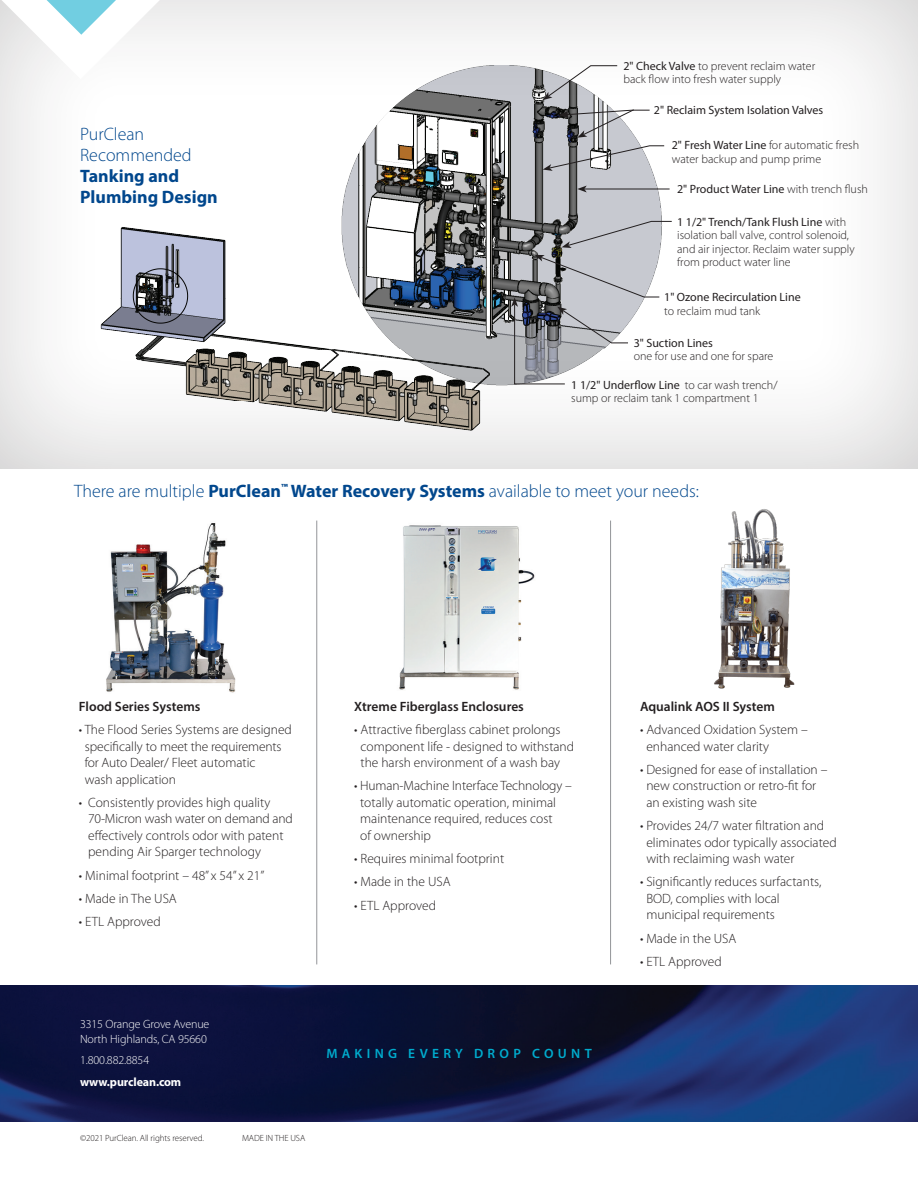
<style>
.page{position:relative;width:918px;height:1188px;background:#fff}
.page>*{position:absolute;margin:0;border:0;box-sizing:border-box;transform-origin:0 0}
.t1{font:300 18px "Myriad Pro";color:#01478d}
.t2{font:700 18px/21px "Myriad Pro";color:#01478d}
.t3{font:300 13.5px/16.5px "Myriad Pro";color:#231f20}
.t4{font:600 13.5px "Myriad Pro";color:#231f20}
.t5{font:600 13.5px "Myriad Pro";letter-spacing:.32em;color:#00abcd}
.t6{font:300 12px/13.5px "Myriad Pro";color:#231f20}
.t7{font:12px/13.5px "Myriad Pro";color:#231f20}
.t8{font:300 12px "Myriad Pro";letter-spacing:-.01em;color:#fff}
.t9{font:700 12px "Myriad Pro";letter-spacing:-.01em;color:#fff}
.t10{font:300 9px "Myriad Pro";letter-spacing:-.01em;color:#231f20}
.s1{font-weight:300}
.s2{font-weight:400}
.s3{font-weight:700}
</style>
<div class="page">
<img style="left:399px;top:525px;width:136px;height:165px">
<img style="left:0;top:986px;width:918px;height:135px">
<div style="left:0;top:0;width:918px;height:471px;background:#231f20;opacity:.25"></div>
<img style="left:94px;top:220px;width:396px;height:214px">
<svg style="left:133px;top:269px;width:55px;height:54px;background:#6a6d79"></svg>
<img style="left:322px;top:66px;width:386px;height:364px">
<img style="left:106px;top:523px;width:130px;height:170px">
<img style="left:714px;top:509px;width:81px;height:180px">
<hr style="left:316px;top:521px;width:1px;height:443px;background:#939598">
<hr style="left:610px;top:521px;width:1px;height:443px;background:#939598">
<svg style="left:1px;top:0;width:159px;height:79px"></svg>
<svg style="left:543px;top:65px;width:75px;height:35px"></svg>
<svg style="left:558px;top:109px;width:92px;height:29px"></svg>
<svg style="left:543px;top:145px;width:122px;height:26px"></svg>
<hr style="left:584px;top:189px;width:86px;height:1px;background:#231f20">
<svg style="left:577px;top:186px;width:10px;height:6px"></svg>
<svg style="left:562px;top:221px;width:111px;height:27px;background:#bec0c5"></svg>
<svg style="left:511px;top:255px;width:149px;height:130px"></svg>
<p class="t2" style="left:80px;top:123px;width:139px"><span class="s1">PurClean<br>Recommended<br></span>Tanking and<br>Plumbing Design</p>
<p class="t6" style="left:623px;top:59px;width:193px"><span class="s2">2" Check Valve</span> to prevent reclaim water back flow into fresh water supply</p>
<p class="t7" style="left:654px;top:103px;width:171px">2" Reclaim System Isolation Valves</p>
<p class="t6" style="left:672px;top:138px;width:189px"><span class="s2">2" Fresh Water Line</span> for automatic fresh water backup and pump prime</p>
<p class="t7" style="left:677px;top:182px;width:192px">2" Product Water Line <span class="s1">with trench flush</span></p>
<p class="t6" style="left:677px;top:215px;width:179px"><span class="s2">1 1/2" Trench/Tank Flush Line</span> with isolation ball valve, control solenoid, and air injector. Reclaim water supply from product water line</p>
<p class="t7" style="left:664px;top:290px;width:138px">1" Ozone Recirculation Line <span class="s1">to reclaim mud tank</span></p>
<p class="t6" style="left:634px;top:336px;width:141px"><span class="s2">3" Suction Lines<br></span>one for use and one for spare</p>
<p class="t6" style="left:571px;top:378px;width:208px"><span class="s2">1 1/2" Underflow Line</span> to car wash trench/ sump or reclaim tank 1 compartment 1</p>
<p class="t1" style="left:74px;top:481px;width:626px">There are multiple <span class="s3">PurClean</span><sup>™</sup> <span class="s3">Water Recovery Systems</span> available to meet your needs:</p>
<p class="t4" style="left:79px;top:698px;width:123px">Flood Series Systems</p>
<p class="t3" style="left:85px;top:721px;width:209px;text-indent:-6px">• The Flood Series Systems are designed specifically to meet the requirements for Auto Dealer/ Fleet automatic<br>wash application</p>
<p class="t3" style="left:88px;top:794px;width:206px;text-indent:-9px">• Consistently provides high quality 70-Micron wash water on demand and effectively controls odor with patent pending Air Sparger technology</p>
<p class="t3" style="left:79px;top:867px;width:187px">• Minimal footprint – 48” x 54” x 21”</p>
<p class="t3" style="left:79px;top:890px;width:99px">• Made in The USA</p>
<p class="t3" style="left:79px;top:913px;width:83px">• ETL Approved</p>
<p class="t4" style="left:354px;top:698px;width:171px">Xtreme Fiberglass Enclosures</p>
<p class="t3" style="left:361px;top:721px;width:215px;text-indent:-6px">• Attractive fiberglass cabinet prolongs component life - designed to withstand the harsh environment of a wash bay</p>
<p class="t3" style="left:360px;top:778px;width:213px;text-indent:-6px">• Human-Machine Interface Technology – totally automatic operation, minimal maintenance required, reduces cost<br>of ownership</p>
<p class="t3" style="left:354px;top:850px;width:151px">• Requires minimal footprint</p>
<p class="t3" style="left:354px;top:874px;width:98px">• Made in the USA</p>
<p class="t3" style="left:354px;top:897px;width:83px">• ETL Approved</p>
<p class="t8" style="left:80px;top:1016px;width:131px">3315 Orange Grove Avenue</p>
<p class="t8" style="left:80px;top:1031px;width:128px">North Highlands, CA 95660</p>
<p class="t8" style="left:80px;top:1053px;width:71px">1.800.882.8854</p>
<p class="t9" style="left:80px;top:1074px;width:103px">www.purclean.com</p>
<p class="t10" style="left:80px;top:1132px;width:125px">©2021 PurClean. All rights reserved.</p>
<p class="t10" style="left:242px;top:1132px;width:65px">MADE IN THE USA</p>
<p class="t5" style="left:326px;top:1045px;width:267px">MAKING EVERY DROP COUNT</p>
<p class="t4" style="left:640px;top:698px;width:136px">Aqualink AOS II System</p>
<p class="t3" style="left:646px;top:721px;width:163px;text-indent:-6px">• Advanced Oxidation System – enhanced water clarity</p>
<p class="t3" style="left:646px;top:761px;width:183px;text-indent:-6px">• Designed for ease of installation – new construction or retro-fit for an existing wash site</p>
<p class="t3" style="left:646px;top:817px;width:192px;text-indent:-6px">• Provides 24/7 water filtration and eliminates odor typically associated with reclaiming wash water</p>
<p class="t3" style="left:646px;top:874px;width:177px;text-indent:-6px">• Significantly reduces surfactants,<br>BOD, complies with local municipal requirements</p>
<p class="t3" style="left:640px;top:930px;width:98px">• Made in the USA</p>
<p class="t3" style="left:640px;top:953px;width:83px">• ETL Approved</p>
</div>
